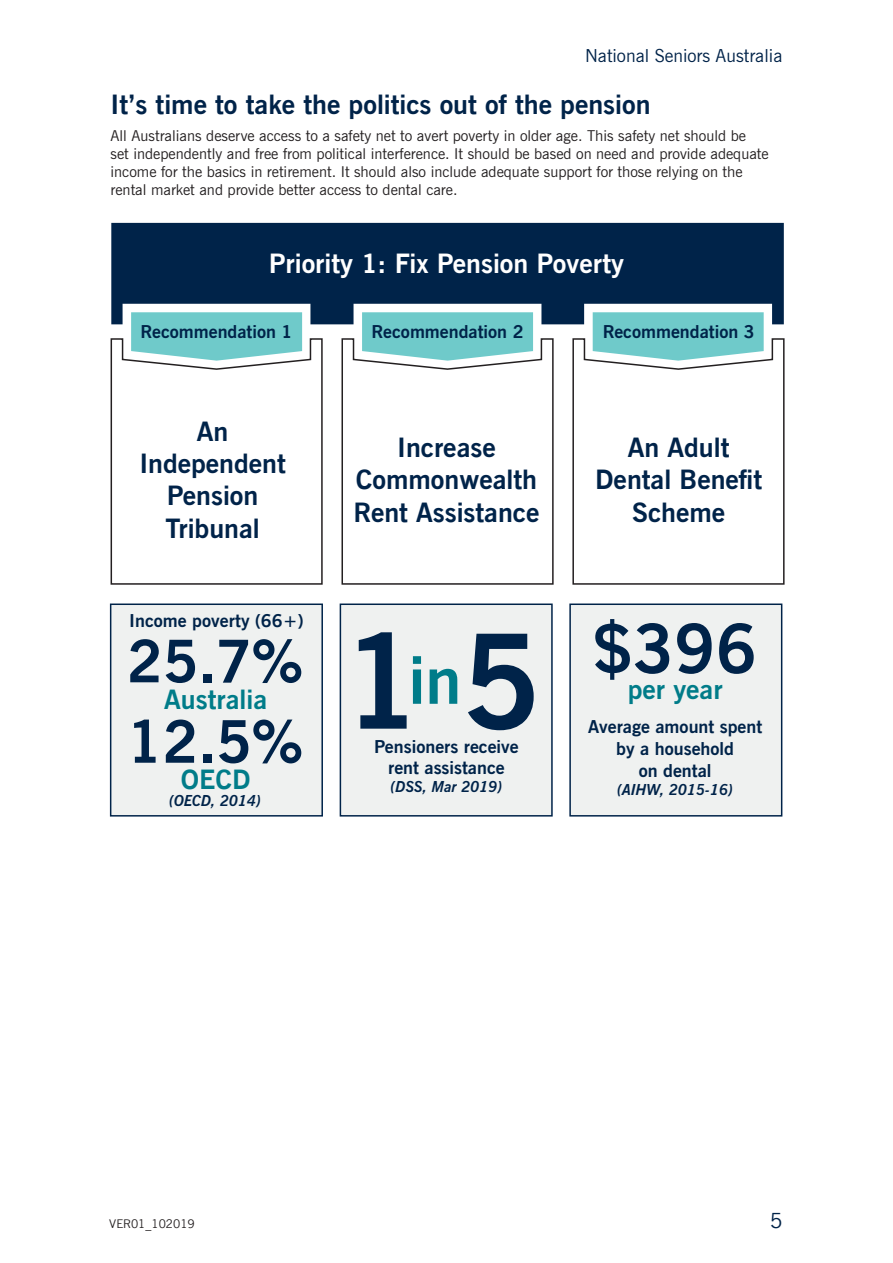
<style>
.page{position:relative;width:893px;height:1263px;background:#fff}
.page>*{position:absolute;margin:0;border:0;box-sizing:border-box;transform-origin:0 0}
._001_MainHeading{font:700 130.95px "News Gothic BT";color:#002349}
._001_MainHeading-2{font:700 67.95px "News Gothic BT";color:#002349}
._001_MainHeading-3{font:700 65.4px "News Gothic BT";color:#007c89}
._001_MainHeading-4{font:700 58.65px "News Gothic BT";color:#002349}
._001_MainHeading-5{font:700 27px/32.4px "News Gothic BT";color:#002349;text-align:center}
._001_MainHeading-6{font:700 27px "News Gothic BT";color:#fff}
._001_MainHeading-7{font:700 27px "News Gothic BT";color:#007c89}
.t1{font:21px "News Gothic BT";color:#002349}
._001_MainHeading-8{font:700 18px/21.6px "News Gothic BT";color:#002349;text-align:center}
.t2{font:18px "News Gothic BT";color:#002349}
._005_BodyCopy{font:15px/18px "News Gothic BT";color:#231f20}
._001_MainHeading-9{font:italic 700 15px "News Gothic BT";color:#002349}
.t3{font:12px "News Gothic BT";color:#231f20}
</style>
<div class="page">
<svg style="left:111px;top:223px;width:673px;height:101px;background:#153558"></svg>
<svg style="left:111px;top:337px;width:674px;height:248px"></svg>
<svg style="left:362px;top:312px;width:171px;height:49px;background:#7ecfcf"></svg>
<svg style="left:131px;top:312px;width:171px;height:49px;background:#7ecfcf"></svg>
<svg style="left:593px;top:312px;width:171px;height:49px;background:#7ecfcf"></svg>
<div style="left:110px;top:603px;width:213px;height:213px;background:#eff1f0;border:2px solid #002349"></div>
<div style="left:340px;top:603px;width:213px;height:213px;background:#eff1f0;border:2px solid #002349"></div>
<div style="left:569px;top:603px;width:213px;height:213px;background:#eff1f0;border:2px solid #002349"></div>
<p class="t2" style="left:585px;top:45px;width:199px">National Seniors Australia</p>
<p class="_001_MainHeading-5" style="left:111px;top:88px;width:541px">It’s time to take the politics out of the pension</p>
<p class="_005_BodyCopy" style="left:111px;top:126px;width:660px">All Australians deserve access to a safety net to avert poverty in older age. This safety net should be<br>set independently and free from political interference. It should be based on need and provide adequate income for the basics in retirement. It should also include adequate support for those relying on the rental market and provide better access to dental care.</p>
<p class="_001_MainHeading-6" style="left:269px;top:247px;width:357px">Priority 1: Fix Pension Poverty</p>
<p class="_001_MainHeading-8" style="left:140px;top:321px;width:153px">Recommendation 1</p>
<p class="_001_MainHeading-5" style="left:139px;top:414px;width:148px">An<br>Independent<br>Pension<br>Tribunal</p>
<p class="_001_MainHeading-8" style="left:129px;top:609px;width:176px">Income poverty (66+)</p>
<p class="_001_MainHeading-4" style="left:127px;top:626px;width:178px">25.7%</p>
<p class="_001_MainHeading-4" style="left:127px;top:706px;width:178px">12.5%</p>
<p class="_001_MainHeading-7" style="left:164px;top:683px;width:104px">Australia</p>
<p class="_001_MainHeading-7" style="left:181px;top:762px;width:71px">OECD</p>
<p class="_001_MainHeading-9" style="left:169px;top:792px;width:94px">(OECD, 2014)</p>
<p class="_001_MainHeading-8" style="left:372px;top:321px;width:153px">Recommendation 2</p>
<p class="_001_MainHeading-8" style="left:603px;top:321px;width:153px">Recommendation 3</p>
<p class="_001_MainHeading-5" style="left:354px;top:431px;width:187px">Increase<br>Commonwealth<br>Rent Assistance</p>
<p class="_001_MainHeading" style="left:343px;top:602px;width:199px">1 5</p>
<p class="_001_MainHeading-3" style="left:409px;top:641px;width:54px">in</p>
<p class="_001_MainHeading-8" style="left:374px;top:735px;width:146px">Pensioners receive rent assistance</p>
<p class="_001_MainHeading-9" style="left:390px;top:778px;width:114px">(DSS, Mar 2019)</p>
<p class="_001_MainHeading-5" style="left:595px;top:431px;width:169px">An Adult<br>Dental Benefit<br>Scheme</p>
<p class="_001_MainHeading-2" style="left:592px;top:608px;width:166px">$396</p>
<p class="_001_MainHeading-7" style="left:628px;top:673px;width:96px">per year</p>
<p class="_001_MainHeading-8" style="left:588px;top:716px;width:176px">Average amount spent by a household<br>on dental</p>
<p class="_001_MainHeading-9" style="left:617px;top:780px;width:118px">(AIHW, 2015-16)</p>
<p class="t3" style="left:109px;top:1216px;width:87px">VER01_102019</p>
<h3 class="t1" style="left:770px;top:1208px;width:14px">5</h3>
</div>
